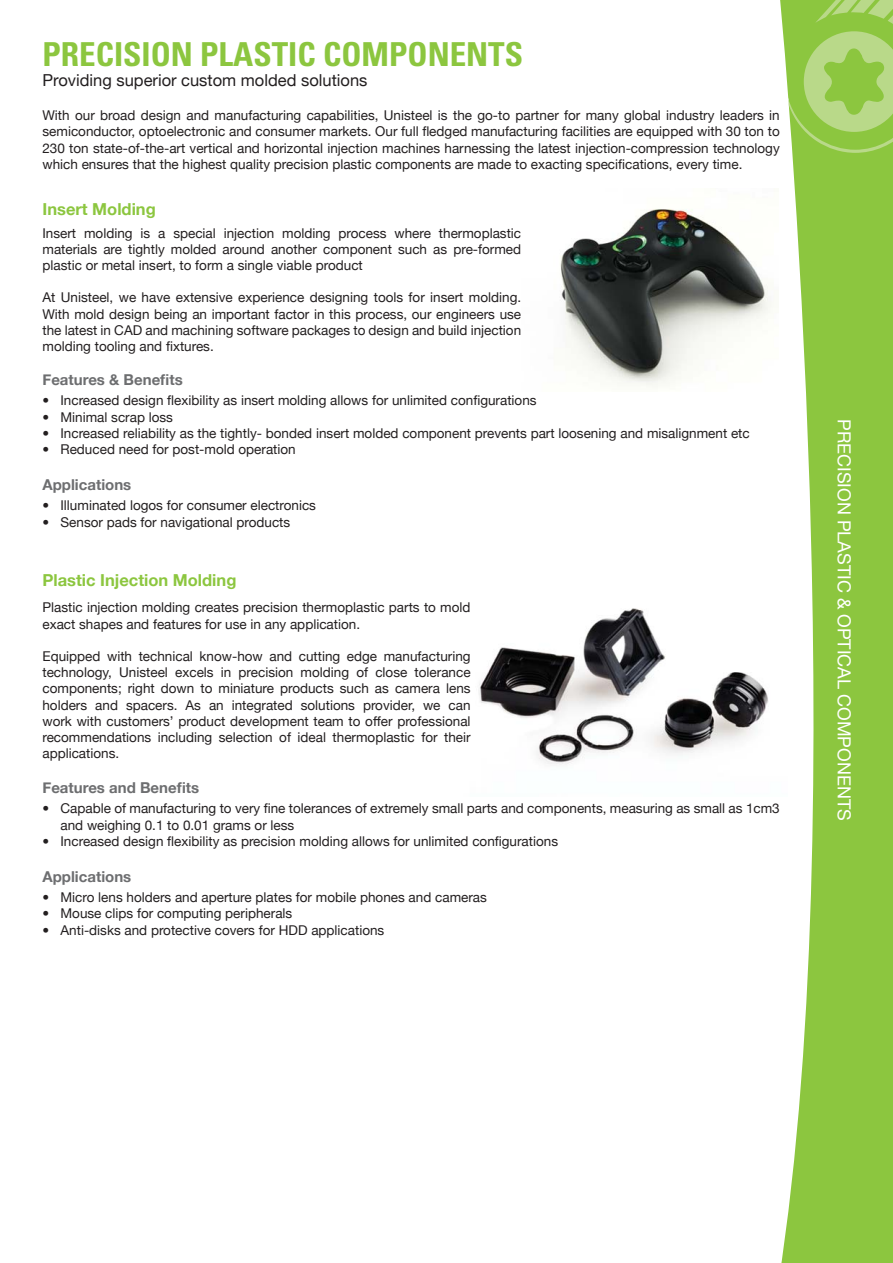
<style>
.page{position:relative;width:893px;height:1263px;background:#fff}
.page>*{position:absolute;margin:0;border:0;box-sizing:border-box;transform-origin:0 0}
.t1{font:700 condensed 33px "Univers LT Std";color:#8cc63f}
.t2{font:18px "Helvetica Neue";color:#fff}
.t3{font:16.5px "Helvetica Neue";color:#231f20}
.t4{font:700 16.5px "Helvetica Neue";color:#8cc63f}
.t5{font:700 15px "Helvetica Neue";color:#6d6e70}
.t6{font:13.5px/16.2px "Helvetica Neue";color:#231f20;text-align:justify}
</style>
<div class="page">
<svg style="left:780px;top:0;width:113px;height:1263px;fill:#8cc63f"></svg>
<svg style="left:783px;top:0;width:110px;height:153px;background:#a0ce60"></svg>
<img style="left:479px;top:600px;width:308px;height:197px">
<img style="left:560px;top:209px;width:212px;height:178px">
<h1 class="t1" style="left:42px;top:39px;width:482px">PRECISION PLASTIC COMPONENTS</h1>
<p class="t3" style="left:42px;top:70px;width:326px">Providing superior custom molded solutions</p>
<p class="t6" style="left:42px;top:107px;width:739px">With our broad design and manufacturing capabilities, Unisteel is the go-to partner for many global industry leaders in semiconductor, optoelectronic and consumer markets. Our full fledged manufacturing facilities are equipped with 30 ton to 230 ton state-of-the-art vertical and horizontal injection machines harnessing the latest injection-compression technology which ensures that the highest quality precision plastic components are made to exacting specifications, every time.</p>
<p class="t4" style="left:42px;top:199px;width:115px">Insert Molding</p>
<p class="t6" style="left:42px;top:224px;width:480px">Insert molding is a special injection molding process where thermoplastic materials are tightly molded around another component such as pre-formed plastic or metal insert, to form a single viable product</p>
<p class="t6" style="left:42px;top:289px;width:480px">At Unisteel, we have extensive experience designing tools for insert molding.<br>With mold design being an important factor in this process, our engineers use the latest in CAD and machining software packages to design and build injection molding tooling and fixtures.</p>
<p class="t5" style="left:42px;top:370px;width:142px">Features &amp; Benefits</p>
<p class="t6" style="left:42px;top:392px;width:496px">• Increased design flexibility as insert molding allows for unlimited configurations</p>
<p class="t6" style="left:42px;top:408px;width:132px">• Minimal scrap loss</p>
<p class="t6" style="left:42px;top:425px;width:709px">• Increased reliability as the tightly- bonded insert molded component prevents part loosening and misalignment etc</p>
<p class="t6" style="left:42px;top:441px;width:255px">• Reduced need for post-mold operation</p>
<p class="t5" style="left:42px;top:475px;width:90px">Applications</p>
<p class="t6" style="left:42px;top:497px;width:275px">• Illuminated logos for consumer electronics</p>
<p class="t6" style="left:42px;top:513px;width:249px">• Sensor pads for navigational products</p>
<p class="t4" style="left:42px;top:570px;width:195px">Plastic Injection Molding</p>
<p class="t6" style="left:42px;top:599px;width:430px">Plastic injection molding creates precision thermoplastic parts to mold exact shapes and features for use in any application.</p>
<p class="t6" style="left:42px;top:648px;width:430px">Equipped with technical know-how and cutting edge manufacturing technology, Unisteel excels in precision molding of close tolerance components; right down to miniature products such as camera lens holders and spacers. As an integrated solutions provider, we can work with customers’ product development team to offer professional recommendations including selection of ideal thermoplastic for their applications.</p>
<p class="t5" style="left:42px;top:778px;width:158px">Features and Benefits</p>
<p class="t6" style="left:60px;top:800px;width:721px;text-indent:-18px">• Capable of manufacturing to very fine tolerances of extremely small parts and components, measuring as small as 1cm3 and weighing 0.1 to 0.01 grams or less</p>
<p class="t6" style="left:42px;top:833px;width:517px">• Increased design flexibility as precision molding allows for unlimited configurations</p>
<p class="t5" style="left:42px;top:867px;width:90px">Applications</p>
<p class="t6" style="left:42px;top:889px;width:446px">• Micro lens holders and aperture plates for mobile phones and cameras</p>
<p class="t6" style="left:42px;top:905px;width:251px">• Mouse clips for computing peripherals</p>
<p class="t6" style="left:42px;top:922px;width:343px">• Anti-disks and protective covers for HDD applications</p>
<h2 class="t2" style="left:855px;top:419px;width:403px;rotate:90deg">PRECISION PLASTIC &amp; OPTICAL COMPONENTS</h2>
</div>
